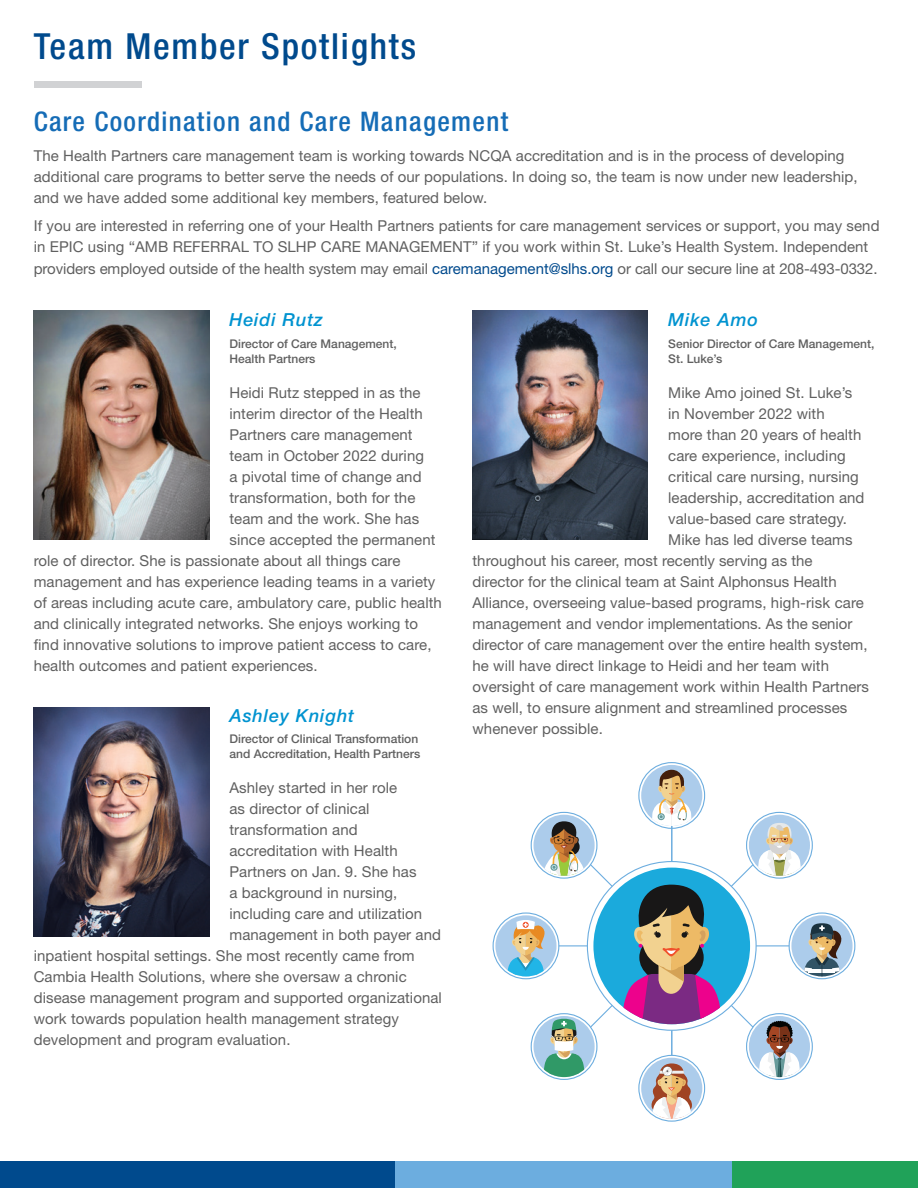
<style>
.page{position:relative;width:918px;height:1188px;background:#fff}
.page>*{position:absolute;margin:0;border:0;box-sizing:border-box;transform-origin:0 0}
.F-Title_-_288_24{font:500 condensed 36px "Helvetica Neue LT Pro";letter-spacing:.05em;color:#004a8d}
.Headline_300{font:500 condensed 27px "Helvetica Neue LT Pro";letter-spacing:.05em;color:#156cb6}
.F-Date_12_Process{font:italic 500 18px "Helvetica Neue LT Pro";letter-spacing:.05em;color:#0093d0}
.N-Body_Copy_10-14_Gr{font:15px/21px "Helvetica Neue LT Pro";letter-spacing:.005em;color:#606060}
.Speaker{font:500 12px/15px "Helvetica Neue LT Pro";color:#606060}
.s1{color:#004a8d}
</style>
<div class="page">
<div style="left:732px;top:1161px;width:186px;height:27px;background:#20a259"></div>
<div style="left:395px;top:1161px;width:337px;height:27px;background:#6caddf"></div>
<div style="left:0;top:1161px;width:395px;height:27px;background:#004a8d"></div>
<img style="left:472px;top:310px;width:176px;height:230px">
<img style="left:34px;top:310px;width:175px;height:230px">
<div style="left:34px;top:81px;width:108px;height:6px;background:#d1d2d4"></div>
<img style="left:34px;top:707px;width:175px;height:230px">
<svg style="left:493px;top:913px;width:66px;height:66px"></svg>
<div style="left:495px;top:915px;width:62px;height:61px;background:#accceb;border-radius:50%"></div>
<div style="left:791px;top:915px;width:62px;height:61px;background:#accceb;border-radius:50%"></div>
<div style="left:641px;top:765px;width:61px;height:61px;background:#accceb;border-radius:50%"></div>
<svg style="left:508px;top:770px;width:337px;height:349px"></svg>
<p class="F-Title_-_288_24" style="left:34px;top:25px;width:384px">Team Member Spotlights</p>
<p class="Headline_300" style="left:34px;top:106px;width:476px">Care Coordination and Care Management</p>
<p class="N-Body_Copy_10-14_Gr" style="left:34px;top:145px;width:825px">The Health Partners care management team is working towards NCQA accreditation and is in the process of developing additional care programs to better serve the needs of our populations. In doing so, the team is now under new leadership, and we have added some additional key members, featured below.</p>
<p class="N-Body_Copy_10-14_Gr" style="left:34px;top:215px;width:847px">If you are interested in referring one of your Health Partners patients for care management services or support, you may send in EPIC using “AMB REFERRAL TO SLHP CARE MANAGEMENT” if you work within St. Luke’s Health System. Independent</p>
<p class="N-Body_Copy_10-14_Gr" style="left:34px;top:258px;width:845px">providers employed outside of the health system may email <span class="s1">caremanagement@slhs.org</span> or call our secure line at 208-493-0332.</p>
<p class="F-Date_12_Process" style="left:230px;top:309px;width:95px">Heidi Rutz</p>
<p class="Speaker" style="left:230px;top:336px;width:169px">Director of Care Management,<br>Health Partners</p>
<p class="N-Body_Copy_10-14_Gr" style="left:230px;top:381px;width:193px">Heidi Rutz stepped in as the</p>
<p class="N-Body_Copy_10-14_Gr" style="left:230px;top:402px;width:195px">interim director of the Health</p>
<p class="N-Body_Copy_10-14_Gr" style="left:230px;top:423px;width:185px">Partners care management</p>
<p class="N-Body_Copy_10-14_Gr" style="left:230px;top:444px;width:196px">team in October 2022 during</p>
<p class="N-Body_Copy_10-14_Gr" style="left:230px;top:465px;width:194px">a pivotal time of change and</p>
<p class="N-Body_Copy_10-14_Gr" style="left:230px;top:486px;width:187px">transformation, both for the</p>
<p class="N-Body_Copy_10-14_Gr" style="left:230px;top:507px;width:191px">team and the work. She has</p>
<p class="N-Body_Copy_10-14_Gr" style="left:230px;top:528px;width:207px">since accepted the permanent</p>
<p class="N-Body_Copy_10-14_Gr" style="left:34px;top:549px;width:368px">role of director. She is passionate about all things care</p>
<p class="N-Body_Copy_10-14_Gr" style="left:34px;top:570px;width:403px">management and has experience leading teams in a variety</p>
<p class="N-Body_Copy_10-14_Gr" style="left:34px;top:591px;width:410px">of areas including acute care, ambulatory care, public health</p>
<p class="N-Body_Copy_10-14_Gr" style="left:34px;top:612px;width:386px">and clinically integrated networks. She enjoys working to</p>
<p class="N-Body_Copy_10-14_Gr" style="left:34px;top:633px;width:399px">find innovative solutions to improve patient access to care,</p>
<p class="N-Body_Copy_10-14_Gr" style="left:34px;top:654px;width:285px">health outcomes and patient experiences.</p>
<p class="F-Date_12_Process" style="left:230px;top:704px;width:126px">Ashley Knight</p>
<p class="Speaker" style="left:230px;top:731px;width:192px">Director of Clinical Transformation and Accreditation, Health Partners</p>
<p class="N-Body_Copy_10-14_Gr" style="left:230px;top:777px;width:169px">Ashley started in her role</p>
<p class="N-Body_Copy_10-14_Gr" style="left:230px;top:798px;width:141px">as director of clinical</p>
<p class="N-Body_Copy_10-14_Gr" style="left:230px;top:819px;width:130px">transformation and</p>
<p class="N-Body_Copy_10-14_Gr" style="left:230px;top:840px;width:170px">accreditation with Health</p>
<p class="N-Body_Copy_10-14_Gr" style="left:230px;top:861px;width:189px">Partners on Jan. 9. She has</p>
<p class="N-Body_Copy_10-14_Gr" style="left:230px;top:882px;width:169px">a background in nursing,</p>
<p class="N-Body_Copy_10-14_Gr" style="left:230px;top:903px;width:194px">including care and utilization</p>
<p class="N-Body_Copy_10-14_Gr" style="left:230px;top:924px;width:213px">management in both payer and</p>
<p class="N-Body_Copy_10-14_Gr" style="left:34px;top:945px;width:382px">inpatient hospital settings. She most recently came from</p>
<p class="N-Body_Copy_10-14_Gr" style="left:34px;top:966px;width:375px">Cambia Health Solutions, where she oversaw a chronic</p>
<p class="N-Body_Copy_10-14_Gr" style="left:34px;top:987px;width:410px">disease management program and supported organizational</p>
<p class="N-Body_Copy_10-14_Gr" style="left:34px;top:1008px;width:367px">work towards population health management strategy</p>
<p class="N-Body_Copy_10-14_Gr" style="left:34px;top:1029px;width:258px">development and program evaluation.</p>
<p class="F-Date_12_Process" style="left:668px;top:309px;width:91px">Mike Amo</p>
<p class="Speaker" style="left:668px;top:336px;width:208px">Senior Director of Care Management,<br>St. Luke’s</p>
<p class="N-Body_Copy_10-14_Gr" style="left:668px;top:381px;width:186px">Mike Amo joined St. Luke’s</p>
<p class="N-Body_Copy_10-14_Gr" style="left:668px;top:402px;width:158px">in November 2022 with</p>
<p class="N-Body_Copy_10-14_Gr" style="left:668px;top:423px;width:195px">more than 20 years of health</p>
<p class="N-Body_Copy_10-14_Gr" style="left:668px;top:444px;width:179px">care experience, including</p>
<p class="N-Body_Copy_10-14_Gr" style="left:668px;top:465px;width:192px">critical care nursing, nursing</p>
<p class="N-Body_Copy_10-14_Gr" style="left:668px;top:486px;width:198px">leadership, accreditation and</p>
<p class="N-Body_Copy_10-14_Gr" style="left:668px;top:507px;width:180px">value-based care strategy.</p>
<p class="N-Body_Copy_10-14_Gr" style="left:668px;top:528px;width:186px">Mike has led diverse teams</p>
<p class="N-Body_Copy_10-14_Gr" style="left:472px;top:549px;width:341px">throughout his career, most recently serving as the</p>
<p class="N-Body_Copy_10-14_Gr" style="left:472px;top:570px;width:366px">director for the clinical team at Saint Alphonsus Health</p>
<p class="N-Body_Copy_10-14_Gr" style="left:472px;top:591px;width:393px">Alliance, overseeing value-based programs, high-risk care</p>
<p class="N-Body_Copy_10-14_Gr" style="left:472px;top:612px;width:381px">management and vendor implementations. As the senior</p>
<p class="N-Body_Copy_10-14_Gr" style="left:472px;top:633px;width:397px">director of care management over the entire health system,</p>
<p class="N-Body_Copy_10-14_Gr" style="left:472px;top:654px;width:358px">he will have direct linkage to Heidi and her team with</p>
<p class="N-Body_Copy_10-14_Gr" style="left:472px;top:675px;width:398px">oversight of care management work within Health Partners</p>
<p class="N-Body_Copy_10-14_Gr" style="left:472px;top:696px;width:376px">as well, to ensure alignment and streamlined processes</p>
<p class="N-Body_Copy_10-14_Gr" style="left:472px;top:717px;width:132px">whenever possible.</p>
</div>
